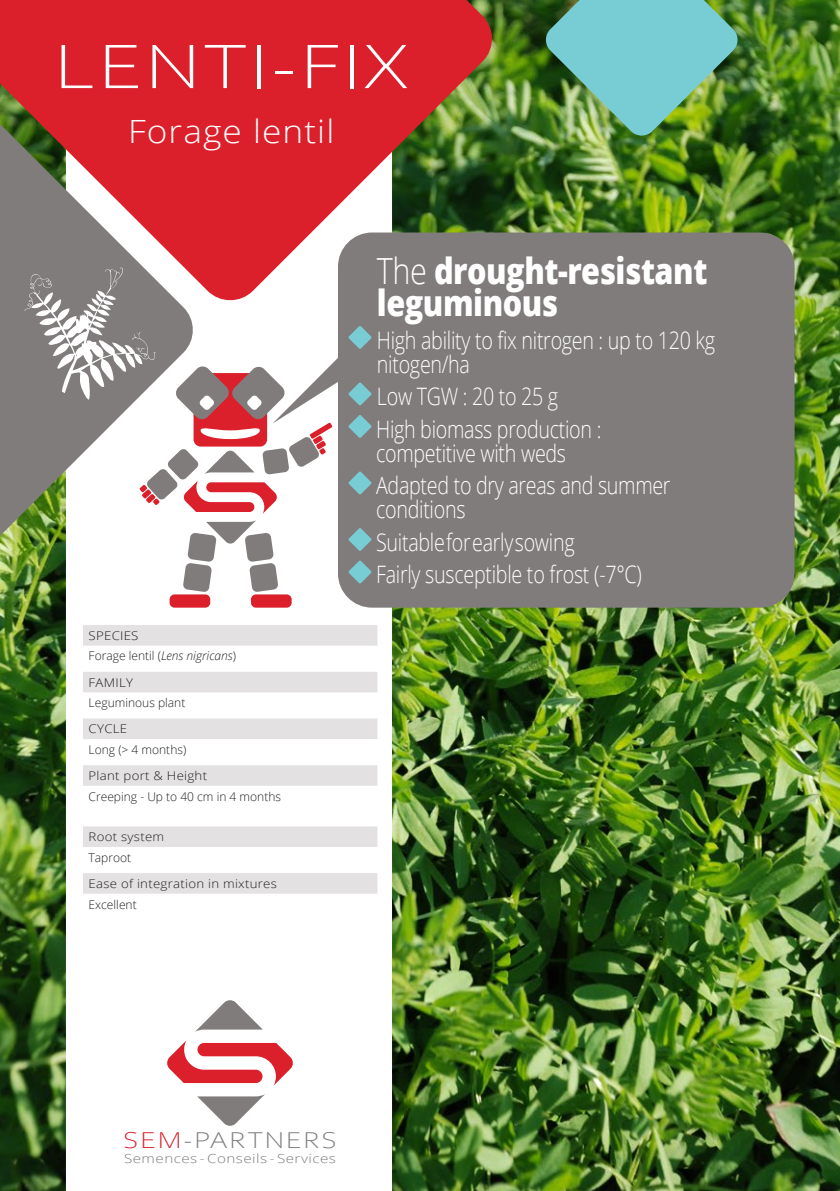
<style>
.page{position:relative;width:840px;height:1191px;background:#fff}
.page>*{position:absolute;margin:0;border:0;box-sizing:border-box;transform-origin:0 0}
.t1{font:300 66px "Corbel";letter-spacing:.03em;color:#fff;scale:1.25 1}
.t2{font:800 36px/32px "Open Sans";letter-spacing:-.015em;color:#fff;scale:.85 1}
.t3{font:300 32px "Open Sans";letter-spacing:.03em;color:#fff;scale:1.1 1}
.t4{font:300 24px/32.6px "Open Sans";letter-spacing:-.015em;color:#fff;scale:.82 1}
.t5{font:300 24px "Corbel";letter-spacing:.06em;color:#807c7c;scale:1.21 1}
.t6{font:300 12.4px "Open Sans";letter-spacing:.03em;color:#807c7c;scale:1.22 1}
.t7{font:300 12px/20.6px "Open Sans";color:#231f20;scale:1.1 1}
.t8{font:300 12px/20.6px "Open Sans";letter-spacing:.02em;color:#231f20;scale:1.1 1}
.s1{font-style:italic}
.s2{font-weight:300}
.s3{color:#db202c}
</style>
<div class="page">
<img style="left:0;top:0;width:839px;height:1191px">
<svg style="left:66px;top:590px;width:326px;height:601px"></svg>
<img style="left:544px;top:0;width:194px;height:137px">
<img style="left:0;top:303px;width:196px;height:291px">
<div style="left:169px;top:594px;width:41px;height:13px;background:#db202c;border-radius:5px"></div>
<div style="left:251px;top:594px;width:40px;height:13px;background:#db202c;border-radius:5px"></div>
<svg style="left:167px;top:1000px;width:126px;height:125px"></svg>
<svg style="left:83px;top:625px;width:294px;height:268px"></svg>
<svg style="left:0;top:0;width:495px;height:303px;background:#c04041"></svg>
<div style="left:338px;top:232px;width:456px;height:375px;background:#807c7c;border-radius:34px"></div>
<svg style="left:348px;top:326px;width:23px;height:23px"></svg>
<svg style="left:348px;top:382px;width:23px;height:23px"></svg>
<svg style="left:348px;top:415px;width:23px;height:23px"></svg>
<svg style="left:348px;top:471px;width:23px;height:23px"></svg>
<svg style="left:348px;top:528px;width:23px;height:23px"></svg>
<svg style="left:348px;top:560px;width:23px;height:23px"></svg>
<svg style="left:25px;top:267px;width:317px;height:325px"></svg>
<h1 class="t1" style="left:54px;top:24px;width:284px">LENTI-FIX</h1>
<h3 class="t3" style="left:128px;top:109px;width:189px">Forage lentil</h3>
<p class="t7" style="left:89px;top:625px;width:135px">SPECIES<br>Forage lentil (<span class="s1">Lens nigricans</span>)</p>
<p class="t7" style="left:89px;top:671px;width:89px">FAMILY<br>Leguminous plant</p>
<p class="t7" style="left:89px;top:718px;width:90px">CYCLE<br>Long (&gt; 4 months)</p>
<p class="t7" style="left:89px;top:765px;width:176px">Plant port &amp; Height<br>Creeping - Up to 40 cm in 4 months</p>
<p class="t8" style="left:89px;top:826px;width:70px">Root system<br>Taproot</p>
<p class="t8" style="left:89px;top:873px;width:173px">Ease of integration in mixtures<br>Excellent</p>
<h2 class="t2" style="left:377px;top:253px;width:390px"><span class="s2">The</span> drought-resistant leguminous</h2>
<p class="t4" style="left:377px;top:327px;width:413px;line-height:24px">High ability to fix nitrogen : up to 120 kg nitogen/ha</p>
<p class="t4" style="left:376px;top:380px;width:276px">Low TGW : 20 to 25 g<br>High biomass production :</p>
<p class="t4" style="left:376px;top:436px;width:360px">competitive with weds<br>Adapted to dry areas and summer</p>
<p class="t4" style="left:376px;top:492px;width:325px">conditions<br>Suitable for early sowing<br>Fairly susceptible to frost (-7°C)</p>
<p class="t5" style="left:123px;top:1124px;width:178px"><span class="s3">SEM</span>-PARTNERS</p>
<p class="t6" style="left:124px;top:1150px;width:175px">Semences - Conseils - Services</p>
</div>
